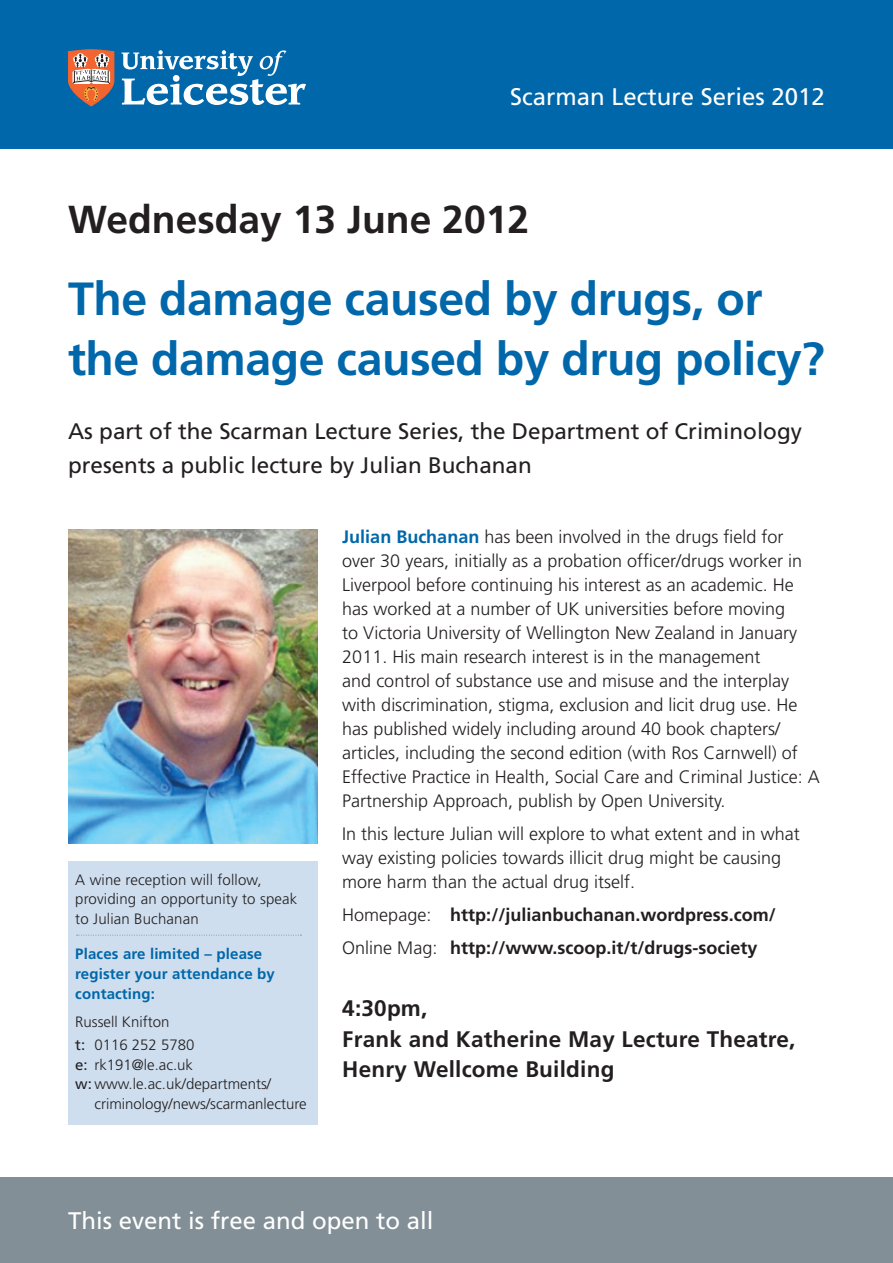
<style>
.page{position:relative;width:893px;height:1263px;background:#fff}
.page>*{position:absolute;margin:0;border:0;box-sizing:border-box;transform-origin:0 0}
.t1{font:700 46.5px/60px "Frutiger";letter-spacing:-.01em;color:#0067aa}
.t2{font:700 39px "Frutiger";color:#231f20}
.Web_Address{font:24px "Frutiger";color:#fff}
.Department_name{font:24px "Frutiger";color:#fff}
.t3{font:22.5px/34.5px "Frutiger";color:#231f20}
.t4{font:700 22.5px "Frutiger";letter-spacing:.01em;color:#231f20}
.Body_light{font:300 18px/24px "Frutiger";color:#231f20}
.Body_light-2{font:700 18px "Frutiger";color:#231f20}
.t5{font:300 15px/19.5px "Frutiger";color:#231f20}
.t6{font:700 15px/19.5px "Frutiger";letter-spacing:.01em;color:#0067aa}
.s1{font-weight:400}
.s2{font-weight:700;color:#0067aa}
.s3{font-weight:300}
</style>
<div class="page">
<div style="left:0;top:1178px;width:893px;height:85px;background:#828f96"></div>
<div style="left:0;top:0;width:893px;height:149px;background:#0067aa"></div>
<svg style="left:68px;top:50px;width:46px;height:56px;background:#ba8372"></svg>
<svg style="left:122px;top:50px;width:184px;height:55px"></svg>
<img style="left:68px;top:529px;width:249px;height:314px">
<div style="left:68px;top:861px;width:249px;height:263px;background:#cedeee"></div>
<svg style="left:77px;top:935px;width:224px;height:1px"></svg>
<p class="Department_name" style="left:510px;top:83px;width:316px">Scarman Lecture Series 2012</p>
<p class="t2" style="left:68px;top:197px;width:462px">Wednesday 13 June 2012</p>
<p class="t1" style="left:68px;top:269px;width:758px">The damage caused by drugs, or the damage caused by drug policy?</p>
<p class="t3" style="left:68px;top:414px;width:735px">As part of the Scarman Lecture Series, the Department of Criminology presents a public lecture by Julian Buchanan</p>
<p class="t5" style="left:75px;top:870px;width:224px">A wine reception will follow, providing an opportunity to speak to Julian Buchanan</p>
<p class="t6" style="left:75px;top:944px;width:201px">Places are limited – please register your attendance by contacting:</p>
<p class="t5" style="left:75px;top:1012px;width:96px">Russell Knifton</p>
<p class="t5" style="left:75px;top:1035px;width:121px"><span class="s1">t:</span> 0116 252 5780</p>
<p class="t5" style="left:75px;top:1055px;width:119px"><span class="s1">e:</span> rk191@le.ac.uk</p>
<p class="t5" style="left:75px;top:1074px;width:197px"><span class="s1">w:</span> www.le.ac.uk/departments/</p>
<p class="t5" style="left:94px;top:1094px;width:214px">criminology/news/scarmanlecture</p>
<p class="Body_light" style="left:342px;top:525px;width:479px"><span class="s2">Julian Buchanan</span> has been involved in the drugs field for over 30 years, initially as a probation officer/drugs worker in Liverpool before continuing his interest as an academic. He has worked at a number of UK universities before moving<br>to Victoria University of Wellington New Zealand in January 2011. His main research interest is in the management<br>and control of substance use and misuse and the interplay with discrimination, stigma, exclusion and licit drug use. He has published widely including around 40 book chapters/ articles, including the second edition (with Ros Carnwell) of Effective Practice in Health, Social Care and Criminal Justice: A Partnership Approach, publish by Open University.</p>
<p class="Body_light" style="left:342px;top:822px;width:459px">In this lecture Julian will explore to what extent and in what way existing policies towards illicit drug might be causing more harm than the actual drug itself.</p>
<p class="Body_light-2" style="left:342px;top:904px;width:435px"><span class="s3">Homepage:</span> http://julianbuchanan.wordpress.com/</p>
<p class="Body_light-2" style="left:342px;top:937px;width:417px"><span class="s3">Online Mag:</span> http://www.scoop.it/t/drugs-society</p>
<p class="t4" style="left:342px;top:995px;width:87px">4:30pm,</p>
<p class="t4" style="left:342px;top:1026px;width:455px">Frank and Katherine May Lecture Theatre,</p>
<p class="t4" style="left:342px;top:1056px;width:274px">Henry Wellcome Building</p>
<p class="Web_Address" style="left:68px;top:1207px;width:367px">This event is free and open to all</p>
</div>
